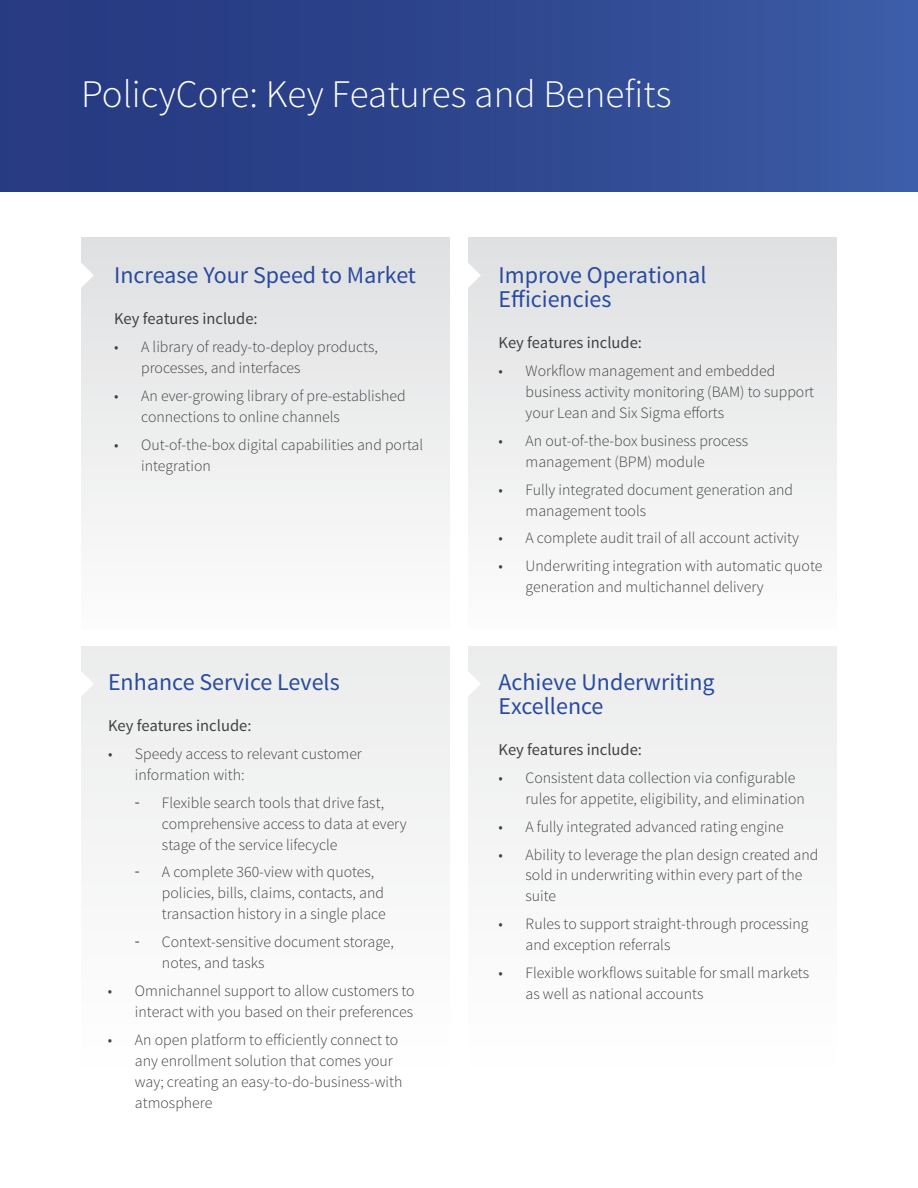
<style>
.page{position:relative;width:918px;height:1188px;background:#fff}
.page>*{position:absolute;margin:0;border:0;box-sizing:border-box;transform-origin:0 0}
.t1{font:300 39px "Source Sans Pro";color:#fff}
.t2{font:24px/24px "Source Sans Pro";color:#294a9f}
.t3{font:16.5px "Source Sans Pro";color:#414142}
.t4{font:300 15.75px/21px "Source Sans Pro";color:#414142}
.s1{font-family:"Frutiger Next Com"}
</style>
<div class="page">
<div style="left:0;top:0;width:918px;height:192px;background:linear-gradient(to right,#24357d,#3a5aa3)"></div>
<div style="left:81px;top:646px;width:369px;height:422px;background:#f5f5f5"></div>
<div style="left:468px;top:646px;width:369px;height:422px;background:#f5f5f5"></div>
<div style="left:82px;top:237px;width:368px;height:392px;background:linear-gradient(to bottom,#dfe0e1,#fcfcfc)"></div>
<div style="left:468px;top:237px;width:369px;height:392px;background:linear-gradient(to bottom,#dfe0e1,#fcfcfc)"></div>
<svg style="left:81px;top:262px;width:13px;height:26px"></svg>
<svg style="left:468px;top:262px;width:13px;height:26px"></svg>
<h1 class="t1" style="left:81px;top:70px;width:592px">PolicyCore: Key Features and Benefits</h1>
<h2 class="t2" style="left:114px;top:264px;width:303px">Increase Your Speed to Market</h2>
<p class="t3" style="left:114px;top:309px;width:145px">Key features include:</p>
<p class="t4" style="left:141px;top:336px;width:238px;text-indent:-27px">• A library of ready-to-deploy products, processes, and interfaces</p>
<p class="t4" style="left:141px;top:385px;width:266px;text-indent:-27px">• An ever-growing library of pre-established connections to online channels</p>
<p class="t4" style="left:141px;top:434px;width:284px;text-indent:-27px">• Out-of-the-box digital capabilities and portal integration</p>
<h2 class="t2" style="left:108px;top:670px;width:233px">Enhance Service Levels</h2>
<p class="t3" style="left:108px;top:716px;width:145px">Key features include:</p>
<p class="t4" style="left:135px;top:743px;width:228px;text-indent:-27px">• Speedy access to relevant customer information with:</p>
<p class="t4" style="left:162px;top:792px;width:246px;text-indent:-27px"><span class="s1">-</span> Flexible search tools that drive fast, comprehensive access to data at every stage of the service lifecycle</p>
<p class="t4" style="left:162px;top:862px;width:225px;text-indent:-27px"><span class="s1">-</span> A complete 360-view with quotes, policies, bills, claims, contacts, and transaction history in a single place</p>
<p class="t4" style="left:162px;top:932px;width:234px;text-indent:-27px"><span class="s1">-</span> Context-sensitive document storage, notes, and tasks</p>
<p class="t4" style="left:108px;top:980px;width:308px;text-align:right">• Omnichannel support to allow customers to interact with you based on their preferences</p>
<p class="t4" style="left:135px;top:1029px;width:269px;text-indent:-27px">• An open platform to efficiently connect to any enrollment solution that comes your way; creating an easy-to-do-business-with atmosphere</p>
<h2 class="t2" style="left:499px;top:264px;width:210px">Improve Operational<br>Efficiencies</h2>
<p class="t3" style="left:499px;top:333px;width:145px">Key features include:</p>
<p class="t4" style="left:526px;top:360px;width:290px;text-indent:-27px">• Workflow management and embedded business activity monitoring (BAM) to support your Lean and Six Sigma efforts</p>
<p class="t4" style="left:526px;top:430px;width:224px;text-indent:-27px">• An out-of-the-box business process management (BPM) module</p>
<p class="t4" style="left:526px;top:479px;width:269px;text-indent:-27px">• Fully integrated document generation and management tools</p>
<p class="t4" style="left:499px;top:528px;width:302px">• A complete audit trail of all account activity</p>
<p class="t4" style="left:526px;top:555px;width:298px;text-indent:-27px">• Underwriting integration with automatic quote generation and multichannel delivery</p>
<h2 class="t2" style="left:499px;top:670px;width:218px">Achieve Underwriting<br>Excellence</h2>
<p class="t3" style="left:499px;top:740px;width:145px">Key features include:</p>
<p class="t4" style="left:526px;top:767px;width:281px;text-indent:-27px">• Consistent data collection via configurable rules for appetite, eligibility, and elimination</p>
<p class="t4" style="left:499px;top:816px;width:287px">• A fully integrated advanced rating engine</p>
<p class="t4" style="left:526px;top:844px;width:294px;text-indent:-27px">• Ability to leverage the plan design created and sold in underwriting within every part of the suite</p>
<p class="t4" style="left:526px;top:914px;width:284px;text-indent:-27px">• Rules to support straight-through processing and exception referrals</p>
<p class="t4" style="left:526px;top:962px;width:285px;text-indent:-27px">• Flexible workflows suitable for small markets as well as national accounts</p>
</div>
